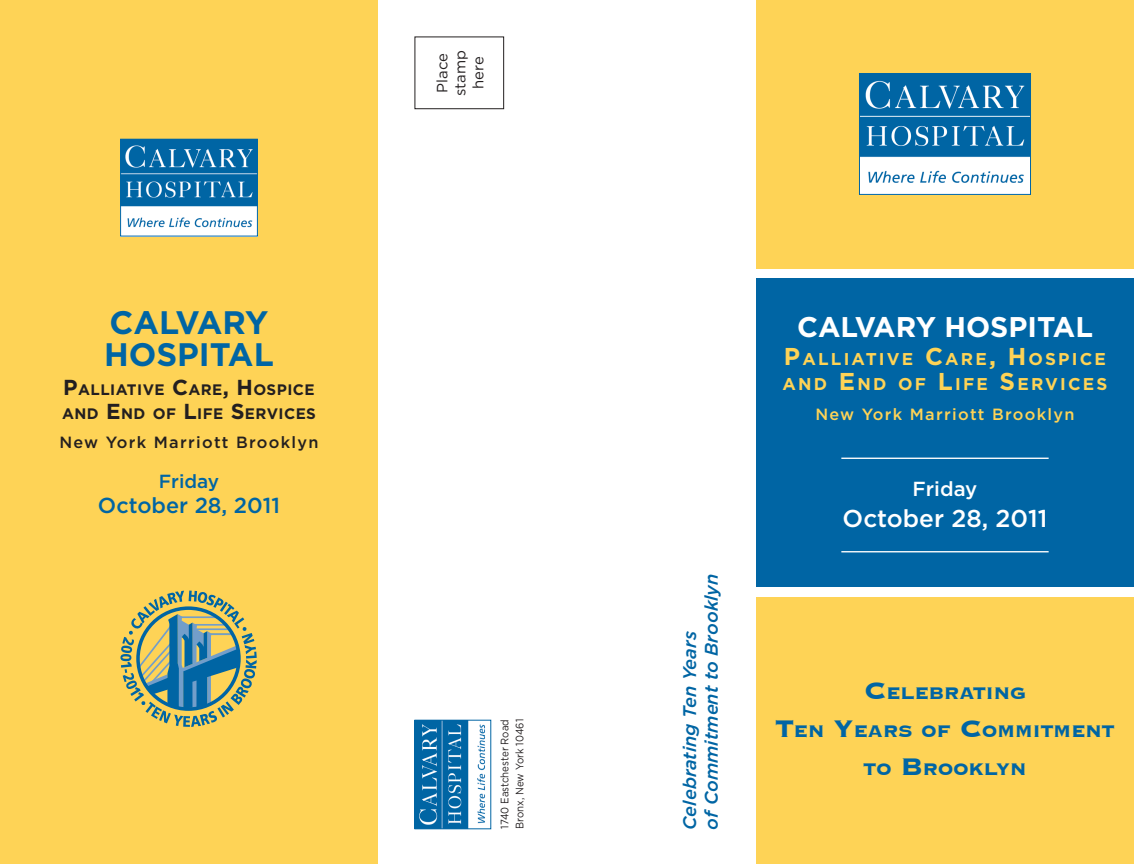
<style>
.page{position:relative;width:1134px;height:864px;background:#fff}
.page>*{position:absolute;margin:0;border:0;box-sizing:border-box;transform-origin:0 0}
.t1{font:700 32.55px/32.5px "Gotham";color:#0065a4}
.t2{font:700 28.5px "Gotham";color:#fff}
.t3{font:500 24.45px "Gotham";color:#fff}
.t4{font:700 21.75px/38px "Copperplate";letter-spacing:-.02em;color:#0065a4;text-align:center}
.t5{font:500 21.75px "Gotham";color:#0065a4}
.t6{font:500 20.25px "Gotham";color:#fff}
.t7{font:500 18.9px "Gotham";color:#0065a4}
.t8{font:italic 500 18.3px/21.6px "Gotham";color:#0065a4}
.t9{font:700 17.1px/24.5px "Gotham";letter-spacing:.13em;color:#fed356}
.t10{font:500 16.2px "Gotham";letter-spacing:.08em;color:#fed356}
.t11{font:500 16.2px "Gotham";letter-spacing:.08em;color:#231f20}
.t12{font:700 15.15px/24.5px "Gotham";letter-spacing:.03em;color:#231f20}
.t13{font:14.85px/17.9px "Gotham";color:#231f20;text-align:center}
.t14{font:10.8px/14.9px "Gotham";color:#231f20;scale:.9 1}
.s1{font-size:21.75px}
.s2{font-size:24.45px}
.s3{font-size:31.2px}
</style>
<div class="page">
<div style="left:756px;top:597px;width:378px;height:267px;background:#fed356"></div>
<div style="left:756px;top:0;width:378px;height:268px;background:#fed356"></div>
<div style="left:756px;top:278px;width:378px;height:309px;background:#0065a4"></div>
<hr style="left:841px;top:458px;width:208px;height:1px;background:#fff">
<hr style="left:841px;top:551px;width:208px;height:1px;background:#fff">
<img style="left:861px;top:75px;width:168px;height:118px">
<div style="left:859px;top:73px;width:172px;height:122px;border:1px solid #0065a4"></div>
<img style="left:417px;top:722px;width:68px;height:105px">
<div style="left:415px;top:720px;width:76px;height:109px;border:1px solid #0065a4"></div>
<div style="left:415px;top:37px;width:89px;height:72px;border:1px solid #231f20"></div>
<div style="left:0;top:0;width:378px;height:864px;background:#fed356"></div>
<img style="left:122px;top:141px;width:134px;height:93px">
<div style="left:120px;top:139px;width:138px;height:97px;border:1px solid #0065a4"></div>
<svg style="left:120px;top:591px;width:137px;height:136px"></svg>
<h1 class="t1" style="left:104px;top:305px;width:171px">CALVARY<br>HOSPITAL</h1>
<p class="t12" style="left:62px;top:377px;width:255px"><span class="s1">P</span>ALLIATIVE <span class="s1">C</span>ARE<span class="s1">, H</span>OSPICE<br>AND <span class="s1">E</span>ND OF <span class="s1">L</span>IFE <span class="s1">S</span>ERVICES</p>
<p class="t11" style="left:59px;top:433px;width:261px">New York Marriott Brooklyn</p>
<p class="t7" style="left:159px;top:471px;width:62px">Friday</p>
<p class="t5" style="left:98px;top:493px;width:184px">October 28, 2011</p>
<p class="t13" style="left:433px;top:96px;width:47px;rotate:-90deg">Place stamp here</p>
<p class="t14" style="left:497px;top:829px;width:124px;rotate:-90deg">1740 Eastchester Road<br>Bronx, New York 10461</p>
<p class="t8" style="left:679px;top:830px;width:258px;rotate:-90deg">Celebrating Ten Years<br>of Commitment to Brooklyn</p>
<h2 class="t2" style="left:797px;top:310px;width:297px">CALVARY HOSPITAL</h2>
<p class="t9" style="left:783px;top:347px;width:326px"><span class="s2">P</span>ALLIATIVE <span class="s2">C</span>ARE<span class="s2">, H</span>OSPICE<br>AND <span class="s2">E</span>ND OF <span class="s2">L</span>IFE <span class="s2">S</span>ERVICES</p>
<p class="t10" style="left:815px;top:405px;width:261px">New York Marriott Brooklyn</p>
<p class="t6" style="left:913px;top:477px;width:66px">Friday</p>
<h3 class="t3" style="left:843px;top:504px;width:206px">October 28, 2011</h3>
<p class="t4" style="left:775px;top:673px;width:341px"><span class="s3">C</span>elebrating<br><span class="s3">t</span>en <span class="s3">Y</span>ears of <span class="s3">C</span>ommitment to <span class="s3">b</span>rooklYn</p>
</div>
